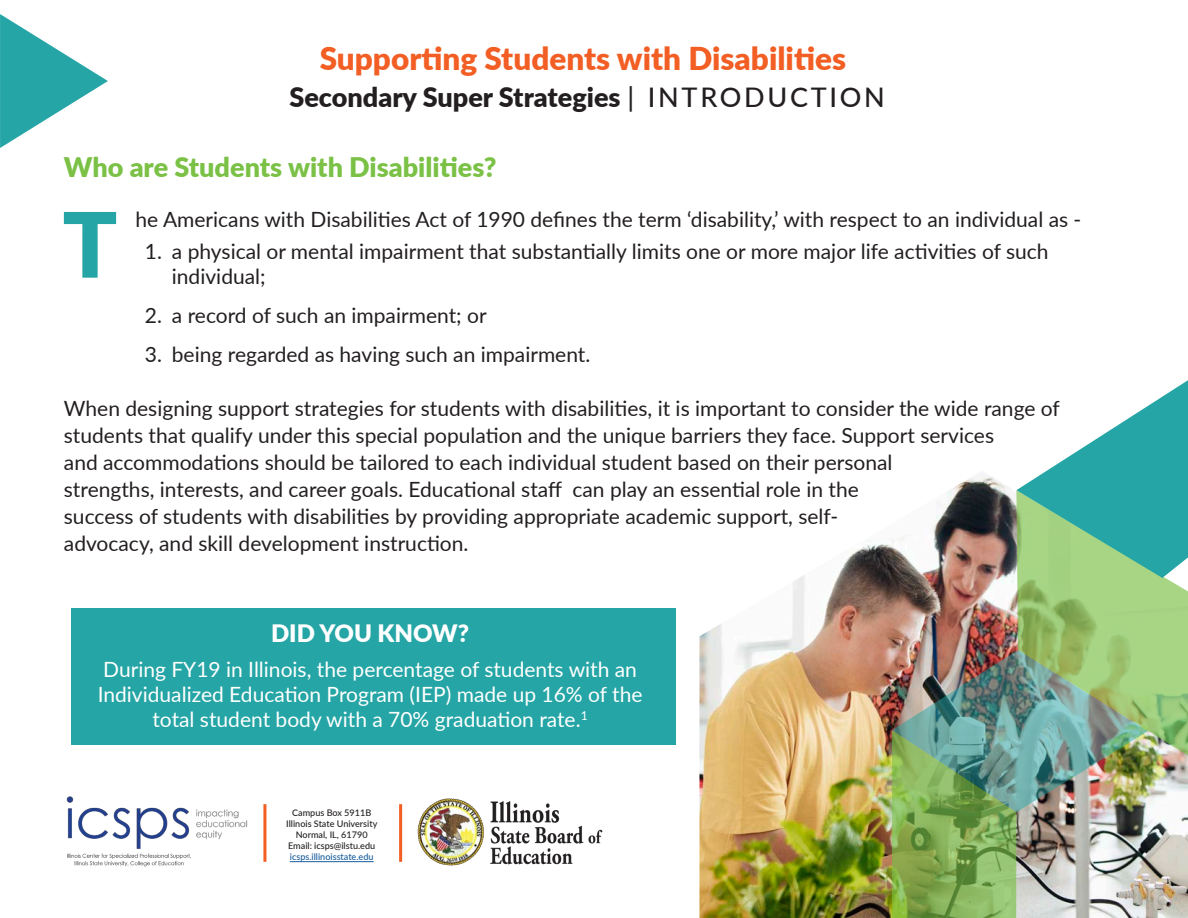
<style>
.page{position:relative;width:1188px;height:918px;background:#fff}
.page>*{position:absolute;margin:0;border:0;box-sizing:border-box;transform-origin:0 0}
.t1{font:900 90.15px "Lato";color:#25a5a5}
.t2{font:900 31.5px "Lato";color:#f25e23}
.t3{font:900 27px "Lato";color:#231f20}
.t4{font:900 27px "Lato";color:#7ac145}
.t5{font:900 24px "Lato";color:#fff}
.t6{font:21px/27px "Lato";color:#231f20}
.t7{font:21px/25.2px "Lato";color:#fff;text-align:center}
.t8{font:500 9.15px "Lato";color:#231f20}
.t9{font:500 9.15px "Lato";color:#175d9e}
.s1{font-weight:500}
</style>
<div class="page">
<img style="left:699px;top:474px;width:489px;height:444px">
<img style="left:892px;top:559px;width:256px;height:343px">
<img style="left:1016px;top:578px;width:172px;height:186px">
<svg style="left:892px;top:730px;width:124px;height:188px;background:#7ba863"></svg>
<svg style="left:1016px;top:380px;width:172px;height:198px"></svg>
<svg style="left:0;top:14px;width:108px;height:134px"></svg>
<hr style="left:290px;top:861px;width:84px;height:1px;background:#175d9e">
<img style="left:66px;top:796px;width:182px;height:71px">
<img style="left:417px;top:798px;width:186px;height:68px">
<hr style="left:263px;top:804px;width:3px;height:58px;background:#f25e23">
<hr style="left:399px;top:804px;width:3px;height:58px;background:#f25e23">
<div style="left:71px;top:609px;width:605px;height:136px;background:#25a5a5"></div>
<p class="t2" style="left:320px;top:34px;width:528px">Supporting Students with Disabilities</p>
<p class="t3" style="left:289px;top:77px;width:597px">Secondary Super Strategies <span class="s1">| INTRODUCTION</span></p>
<p class="t4" style="left:64px;top:147px;width:434px">Who are Students with Disabilities?</p>
<p class="t1" style="left:63px;top:177px;width:56px">T</p>
<p class="t6" style="left:136px;top:205px;width:947px">he Americans with Disabilities Act of 1990 defines the term ‘disability,’ with respect to an individual as -</p>
<p class="t6" style="left:172px;top:238px;width:878px;line-height:25.2px;text-indent:-27px">1. a physical or mental impairment that substantially limits one or more major life activities of such individual;</p>
<p class="t6" style="left:145px;top:301px;width:343px">2. a record of such an impairment; or</p>
<p class="t6" style="left:145px;top:340px;width:447px">3. being regarded as having such an impairment.</p>
<p class="t6" style="left:64px;top:394px;width:998px">When designing support strategies for students with disabilities, it is important to consider the wide range of students that qualify under this special population and the unique barriers they face. Support services<br>and accommodations should be tailored to each individual student based on their personal<br>strengths, interests, and career goals. Educational staff can play an essential role in the<br>success of students with disabilities by providing appropriate academic support, self-<br>advocacy, and skill development instruction.</p>
<p class="t5" style="left:271px;top:615px;width:200px">DID YOU KNOW?</p>
<p class="t7" style="left:98px;top:656px;width:546px">During FY19 in Illinois, the percentage of students with an<br>Individualized Education Program (IEP) made up 16% of the total student body with a 70% graduation rate.<sup>1</sup></p>
<p class="t8" style="left:292px;top:806px;width:81px">Campus Box 5911B</p>
<p class="t8" style="left:286px;top:817px;width:93px">Illinois State University</p>
<p class="t8" style="left:296px;top:828px;width:73px">Normal, IL, 61790</p>
<p class="t8" style="left:288px;top:839px;width:89px">Email: icsps@ilstu.edu</p>
<p class="t9" style="left:290px;top:850px;width:85px">icsps.illinoisstate.edu</p>
</div>
